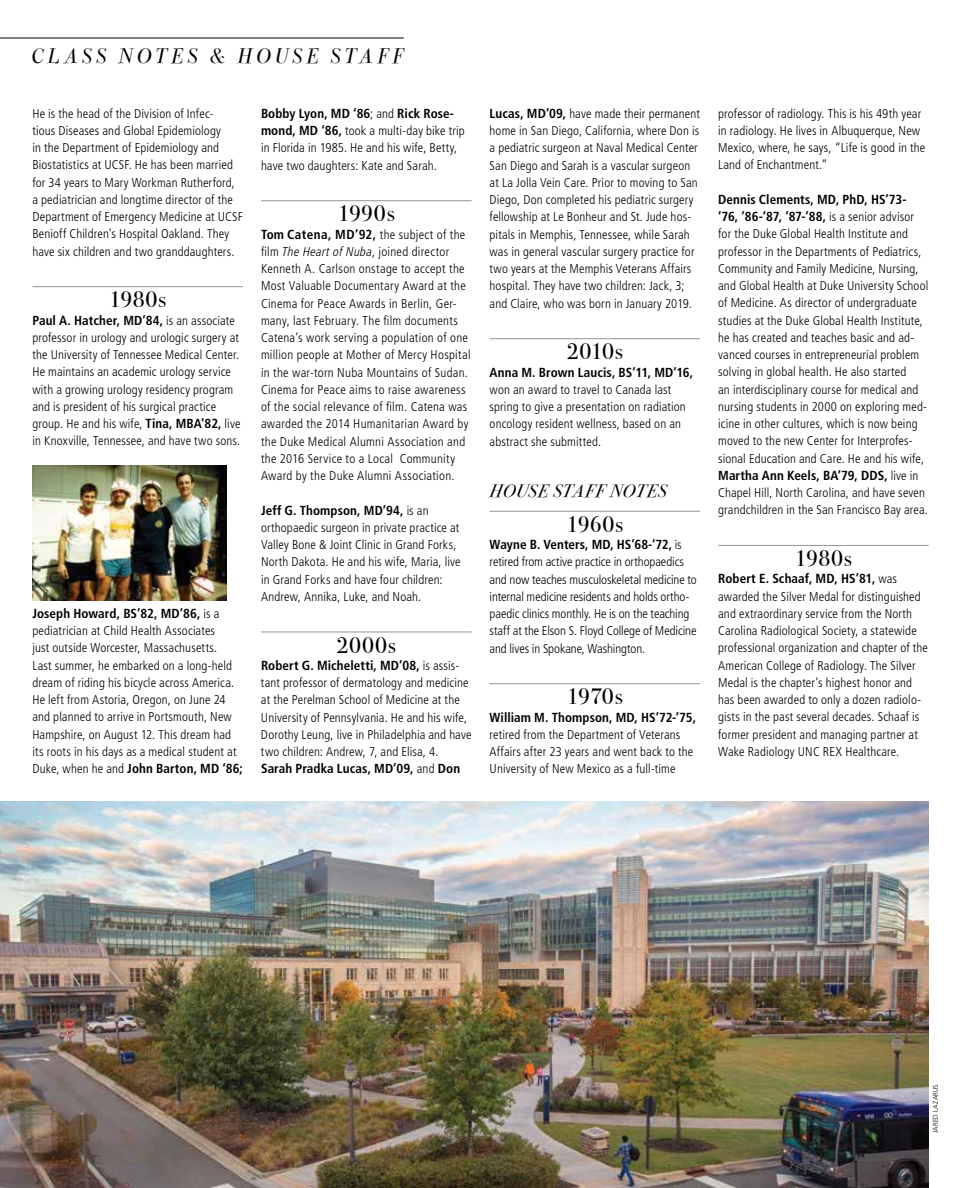
<style>
.page{position:relative;width:972px;height:1188px;background:#fff}
.page>*{position:absolute;margin:0;border:0;box-sizing:border-box;transform-origin:0 0}
.t1{font:22.5px "Bodoni Svty Two ITCTT";letter-spacing:.025em;color:#000}
.t2{font:italic 21px "Bodoni Svty Two ITCTT";letter-spacing:.195em;color:#000}
.t3{font:italic 18px "Bodoni Svty Two ITCTT";letter-spacing:.035em;color:#000}
.t4{font:700 condensed 13.2px/17.2px "Frutiger LT Pro";letter-spacing:.005em;color:#000}
.t5{font:700 condensed 13.2px "Frutiger LT Pro";letter-spacing:.025em;color:#000}
.t6{font:300 condensed 12.75px/17.2px "Frutiger LT Pro";letter-spacing:.01em;color:#000}
.t7{font:300 6.75px "Frutiger LT Pro";letter-spacing:.02em;color:#000}
.s1{font-weight:300;font-size:12.75px}
.s2{font-weight:700;font-size:13.2px}
.s3{font-style:italic}
</style>
<div class="page">
<hr style="left:0;top:38px;width:404px;height:1px;background:#000">
<hr style="left:32px;top:286px;width:211px;height:1px;background:#939598">
<img style="left:32px;top:466px;width:195px;height:135px">
<hr style="left:261px;top:200px;width:211px;height:1px;background:#939598">
<hr style="left:261px;top:632px;width:211px;height:1px;background:#939598">
<hr style="left:490px;top:338px;width:210px;height:1px;background:#939598">
<hr style="left:490px;top:511px;width:210px;height:1px;background:#939598">
<hr style="left:490px;top:683px;width:210px;height:1px;background:#939598">
<hr style="left:718px;top:545px;width:211px;height:1px;background:#939598">
<img style="left:0;top:801px;width:929px;height:387px">
<h2 class="t2" style="left:32px;top:38px;width:373px">CLASS NOTES &amp; HOUSE STAFF</h2>
<p class="t6" style="left:32px;top:105px;width:212px">He is the head of the Division of Infec-<br>tious Diseases and Global Epidemiology<br>in the Department of Epidemiology and Biostatistics at UCSF. He has been married for 34 years to Mary Workman Rutherford, a pediatrician and longtime director of the Department of Emergency Medicine at UCSF Benioff Children’s Hospital Oakland. They have six children and two granddaughters.</p>
<h1 class="t1" style="left:109px;top:281px;width:59px">1980s</h1>
<p class="t4" style="left:32px;top:311px;width:204px">Paul A. Hatcher, MD’84, <span class="s1">is an associate</span></p>
<p class="t6" style="left:32px;top:329px;width:210px">professor in urology and urologic surgery at the University of Tennessee Medical Center.<br>He maintains an academic urology service with a growing urology residency program and is president of his surgical practice group. He and his wife, <span class="s2">Tina, MBA’82,</span> live in Knoxville, Tennessee, and have two sons.</p>
<p class="t4" style="left:32px;top:605px;width:189px">Joseph Howard, BS’82, MD’86, <span class="s1">is a</span></p>
<p class="t6" style="left:32px;top:622px;width:206px">pediatrician at Child Health Associates<br>just outside Worcester, Massachusetts.<br>Last summer, he embarked on a long-held dream of riding his bicycle across America.<br>He left from Astoria, Oregon, on June 24 and planned to arrive in Portsmouth, New Hampshire, on August 12. This dream had its roots in his days as a medical student at</p>
<p class="t4" style="left:32px;top:760px;width:212px"><span class="s1">Duke, when he and</span> John Barton, MD ‘86;</p>
<p class="t4" style="left:261px;top:105px;width:195px">Bobby Lyon, MD ‘86<span class="s1">; and</span> Rick Rose-</p>
<p class="t6" style="left:261px;top:122px;width:205px"><span class="s2">mond, MD ‘86,</span> took a multi-day bike trip in Florida in 1985. He and his wife, Betty, have two daughters: Kate and Sarah.</p>
<h1 class="t1" style="left:338px;top:195px;width:59px">1990s</h1>
<p class="t5" style="left:261px;top:226px;width:206px">Tom Catena, MD’92, <span class="s1">the subject of the</span></p>
<p class="t6" style="left:261px;top:243px;width:211px">film <span class="s3">The Heart of Nuba</span>, joined director Kenneth A. Carlson onstage to accept the Most Valuable Documentary Award at the Cinema for Peace Awards in Berlin, Ger&shy;many, last February. The film documents Catena’s work serving a population of one million people at Mother of Mercy Hospital in the war-torn Nuba Mountains of Sudan.<br>Cinema for Peace aims to raise awareness of the social relevance of film. Catena was awarded the 2014 Humanitarian Award by the Duke Medical Alumni Association and the 2016 Service to a Local Community Award by the Duke Alumni Association.</p>
<p class="t4" style="left:261px;top:501px;width:169px">Jeff G. Thompson, MD’94, <span class="s1">is an</span></p>
<p class="t6" style="left:261px;top:519px;width:201px">orthopaedic surgeon in private practice at Valley Bone &amp; Joint Clinic in Grand Forks, North Dakota. He and his wife, Maria, live in Grand Forks and have four children:<br>Andrew, Annika, Luke, and Noah.</p>
<h1 class="t1" style="left:337px;top:627px;width:61px">2000s</h1>
<p class="t4" style="left:261px;top:657px;width:200px">Robert G. Micheletti, MD’08, <span class="s1">is assis-</span></p>
<p class="t6" style="left:261px;top:674px;width:212px">tant professor of dermatology and medicine at the Perelman School of Medicine at the University of Pennsylvania. He and his wife, Dorothy Leung, live in Philadelphia and have two children: Andrew, 7, and Elisa, 4.</p>
<p class="t4" style="left:261px;top:760px;width:201px">Sarah Pradka Lucas, MD’09, <span class="s1">and</span> Don</p>
<p class="t6" style="left:490px;top:105px;width:212px"><span class="s2">Lucas, MD’09,</span> have made their permanent home in San Diego, California, where Don is a pediatric surgeon at Naval Medical Center San Diego and Sarah is a vascular surgeon at La Jolla Vein Care. Prior to moving to San Diego, Don completed his pediatric surgery fellowship at Le Bonheur and St. Jude hos&shy;pitals in Memphis, Tennessee, while Sarah was in general vascular surgery practice for two years at the Memphis Veterans Affairs hospital. They have two children: Jack, 3; and Claire, who was born in January 2019.</p>
<h1 class="t1" style="left:567px;top:333px;width:57px">2010s</h1>
<p class="t4" style="left:490px;top:363px;width:205px">Anna M. Brown Laucis, BS’11, MD’16,</p>
<p class="t6" style="left:490px;top:381px;width:198px">won an award to travel to Canada last spring to give a presentation on radiation oncology resident wellness, based on an abstract she submitted.</p>
<h3 class="t3" style="left:490px;top:476px;width:179px">HOUSE STAFF NOTES</h3>
<h1 class="t1" style="left:566px;top:506px;width:58px">1960s</h1>
<p class="t4" style="left:490px;top:536px;width:194px">Wayne B. Venters, MD, HS’68-’72, <span class="s1">is</span></p>
<p class="t6" style="left:490px;top:553px;width:209px">retired from active practice in orthopaedics and now teaches musculoskeletal medicine to internal medicine residents and holds ortho&shy;paedic clinics monthly. He is on the teaching staff at the Elson S. Floyd College of Medicine and lives in Spokane, Washington.</p>
<h1 class="t1" style="left:567px;top:678px;width:57px">1970s</h1>
<p class="t4" style="left:490px;top:708px;width:208px">William M. Thompson, MD, HS’72-’75,</p>
<p class="t6" style="left:490px;top:726px;width:205px">retired from the Department of Veterans<br>Affairs after 23 years and went back to the<br>University of New Mexico as a full-time</p>
<p class="t6" style="left:718px;top:105px;width:209px">professor of radiology. This is his 49th year in radiology. He lives in Albuquerque, New Mexico, where, he says, “Life is good in the Land of Enchantment.”</p>
<p class="t4" style="left:718px;top:191px;width:197px">Dennis Clements, MD, PhD, HS’73- ’76, ’86-’87, ’87-’88, <span class="s1">is a senior advisor</span></p>
<p class="t6" style="left:718px;top:225px;width:212px">for the Duke Global Health Institute and professor in the Departments of Pediatrics, Community and Family Medicine, Nursing, and Global Health at Duke University School of Medicine. As director of undergraduate studies at the Duke Global Health Institute, he has created and teaches basic and ad&shy;vanced courses in entrepreneurial problem solving in global health. He also started<br>an interdisciplinary course for medical and nursing students in 2000 on exploring med&shy;icine in other cultures, which is now being moved to the new Center for Interprofes&shy;sional Education and Care. He and his wife,</p>
<p class="t4" style="left:718px;top:467px;width:202px">Martha Ann Keels, BA’79, DDS, <span class="s1">live in</span></p>
<p class="t6" style="left:718px;top:484px;width:211px">Chapel Hill, North Carolina, and have seven grandchildren in the San Francisco Bay area.</p>
<h1 class="t1" style="left:795px;top:540px;width:59px">1980s</h1>
<p class="t4" style="left:718px;top:570px;width:180px">Robert E. Schaaf, MD, HS’81, <span class="s1">was</span></p>
<p class="t6" style="left:718px;top:588px;width:211px">awarded the Silver Medal for distinguished and extraordinary service from the North Carolina Radiological Society, a statewide professional organization and chapter of the American College of Radiology. The Silver Medal is the chapter’s highest honor and has been awarded to only a dozen radiolo&shy;gists in the past several decades. Schaaf is former president and managing partner at Wake Radiology UNC REX Healthcare.</p>
<p class="t7" style="left:932px;top:1133px;width:50px;rotate:-90deg">JARED LAZARUS</p>
</div>
